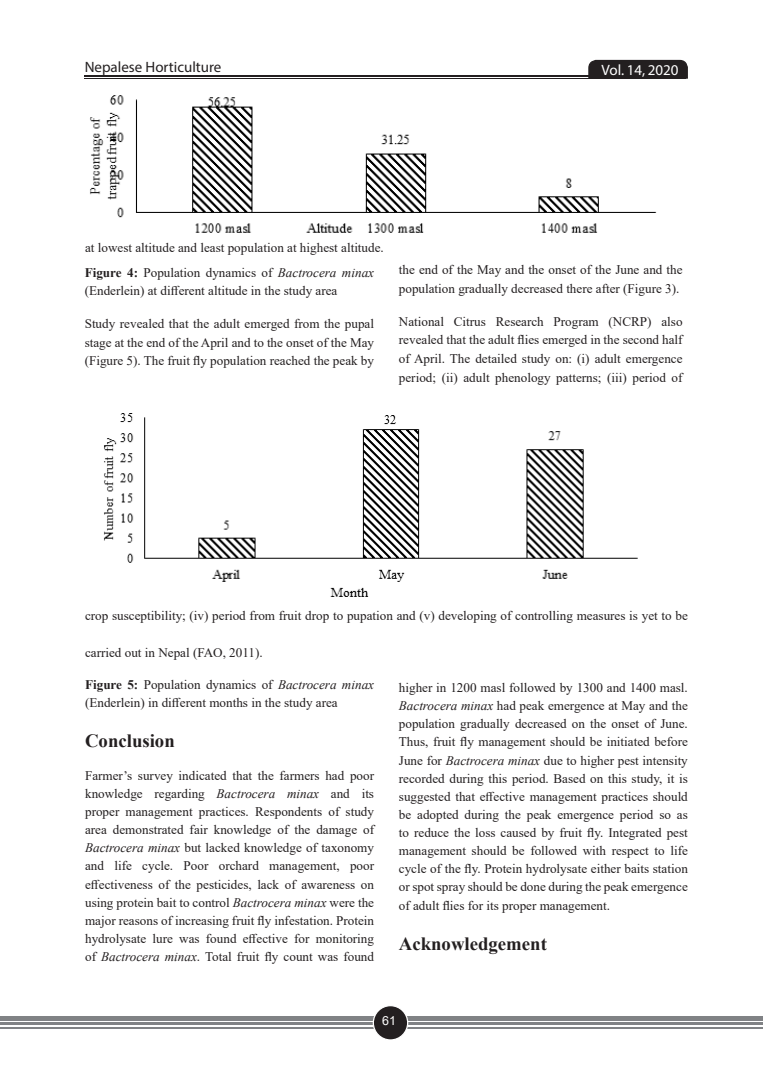
<style>
.page{position:relative;width:773px;height:1081px;background:#fff}
.page>*{position:absolute;margin:0;border:0;box-sizing:border-box;transform-origin:0 0}
.sub_Head{font:700 18.75px "Times New Roman";color:#231f20}
.t1{font:15px "Myriad Pro";color:#231f20}
.t2{font:15px "Myriad Pro";color:#fff}
.body_text{font:13.12px/18.1px "Times New Roman";color:#231f20;text-align:justify}
.t3{font:12.5px "Arial";color:#fff}
.s1{font-weight:700}
.s2{font-style:italic}
</style>
<div class="page">
<div style="left:11px;top:1016px;width:751px;height:5px;background:#808285"></div>
<hr style="left:11px;top:1023px;width:751px;height:2px;background:#808285">
<hr style="left:11px;top:1026px;width:751px;height:2px;background:#808285">
<div style="left:373px;top:1005px;width:34px;height:35px;background:#231f20;border-radius:50%"></div>
<div style="left:372px;top:1005px;width:36px;height:35px;border:1px solid #fff;border-radius:50%"></div>
<div style="left:0;top:1016px;width:14px;height:5px;background:#808285"></div>
<svg style="left:0;top:1023px;width:14px;height:5px"></svg>
<svg style="left:587px;top:59px;width:101px;height:20px;background:#332f30"></svg>
<hr style="left:85px;top:76px;width:601px;height:1px;background:#231f20">
<hr style="left:85px;top:78px;width:601px;height:1px;background:#231f20">
<img style="left:90px;top:95px;width:567px;height:138px">
<img style="left:104px;top:413px;width:534px;height:184px">
<p class="t1" style="left:85px;top:57px;width:138px">Nepalese Horticulture</p>
<p class="t2" style="left:601px;top:61px;width:78px">Vol. 14, 2020</p>
<p class="body_text" style="left:85px;top:238px;width:300px">at lowest altitude and least population at highest altitude.</p>
<p class="body_text" style="left:85px;top:263px;width:291px"><span class="s1">Figure 4:</span> Population dynamics of <span class="s2">Bactrocera minax </span>(Enderlein) at different altitude in the study area</p>
<p class="body_text" style="left:85px;top:313px;width:291px;line-height:18.8px">Study revealed that the adult emerged from the pupal stage at the end of the April and to the onset of the May (Figure 5). The fruit fly population reached the peak by</p>
<p class="body_text" style="left:399px;top:260px;width:285px;line-height:18.8px">the end of the May and the onset of the June and the population gradually decreased there after (Figure 3).</p>
<p class="body_text" style="left:399px;top:311px;width:285px;line-height:18.8px">National Citrus Research Program (NCRP) also revealed that the adult flies emerged in the second half of April. The detailed study on: (i) adult emergence period; (ii) adult phenology patterns; (iii) period of</p>
<p class="body_text" style="left:85px;top:606px;width:604px">crop susceptibility; (iv) period from fruit drop to pupation and (v) developing of controlling measures is yet to be</p>
<p class="body_text" style="left:85px;top:643px;width:179px">carried out in Nepal (FAO, 2011).</p>
<p class="body_text" style="left:85px;top:675px;width:290px"><span class="s1">Figure 5:</span> Population dynamics of <span class="s2">Bactrocera minax </span>(Enderlein) in different months in the study area</p>
<p class="sub_Head" style="left:85px;top:727px;width:91px">Conclusion</p>
<p class="body_text" style="left:85px;top:766px;width:290px">Farmer’s survey indicated that the farmers had poor knowledge regarding <span class="s2">Bactrocera minax</span> and its proper management practices. Respondents of study area demonstrated fair knowledge of the damage of <span class="s2">Bactrocera minax</span> but lacked knowledge of taxonomy and life cycle. Poor orchard management, poor effectiveness of the pesticides, lack of awareness on using protein bait to control <span class="s2">Bactrocera minax</span> were the major reasons of increasing fruit fly infestation. Protein hydrolysate lure was found effective for monitoring of <span class="s2">Bactrocera minax</span>. Total fruit fly count was found</p>
<p class="body_text" style="left:399px;top:678px;width:290px">higher in 1200 masl followed by 1300 and 1400 masl.<br><span class="s2">Bactrocera minax</span> had peak emergence at May and the population gradually decreased on the onset of June.<br>Thus, fruit fly management should be initiated before June for <span class="s2">Bactrocera minax</span> due to higher pest intensity recorded during this period. Based on this study, it is suggested that effective management practices should be adopted during the peak emergence period so as to reduce the loss caused by fruit fly. Integrated pest management should be followed with respect to life cycle of the fly. Protein hydrolysate either baits station or spot spray should be done during the peak emergence of adult flies for its proper management.</p>
<p class="sub_Head" style="left:399px;top:930px;width:149px">Acknowledgement</p>
<p class="t3" style="left:382px;top:1012px;width:15px">61</p>
</div>
